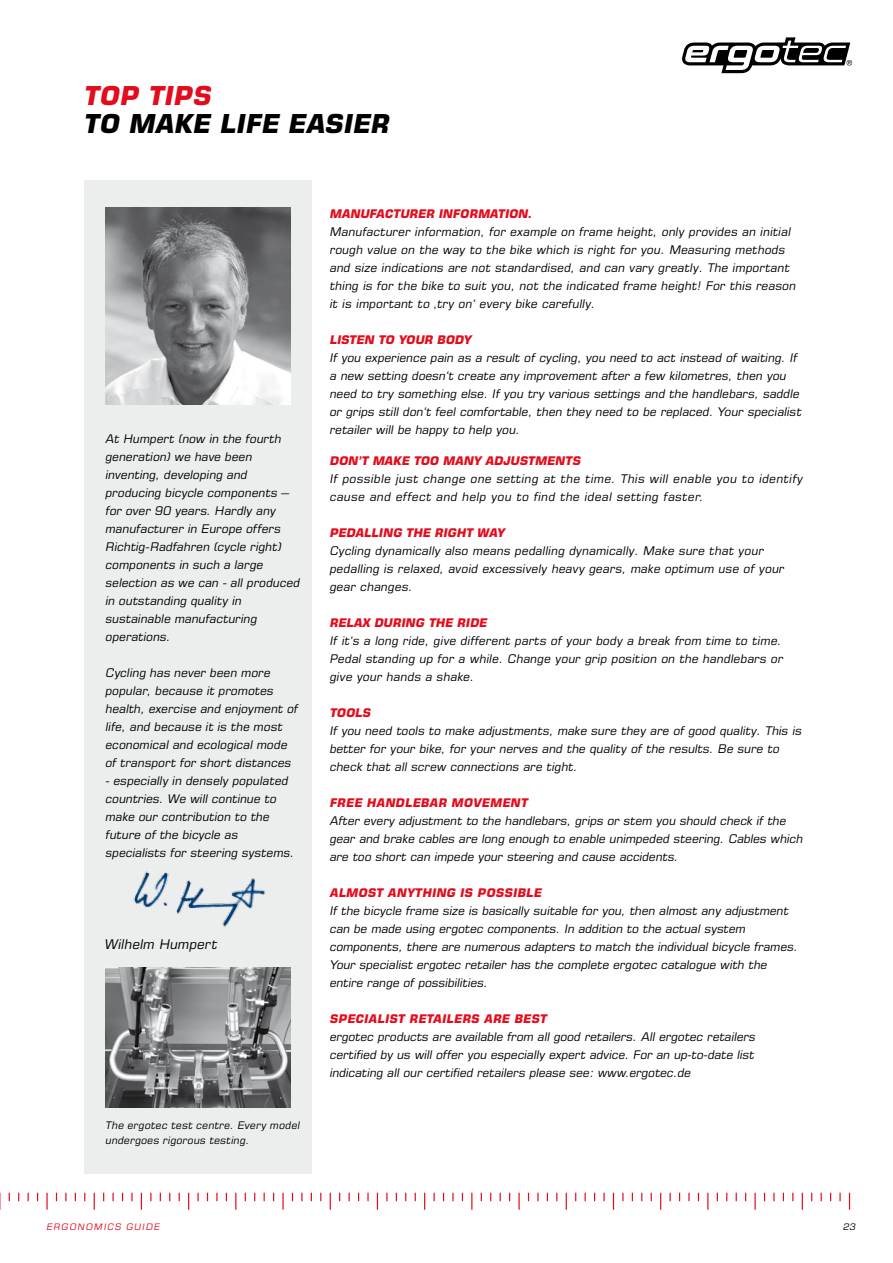
<style>
.page{position:relative;width:893px;height:1263px;background:#fff}
.page>*{position:absolute;margin:0;border:0;box-sizing:border-box;transform-origin:0 0}
.t1{font:italic 700 26.25px "Eurostile LT Pro";letter-spacing:.01em;color:#000}
.t2{font:italic 700 26.25px "Eurostile LT Pro";letter-spacing:.01em;color:#e30c1c}
.t3{font:italic 13.5px "Eurostile LT Pro";letter-spacing:.02em;color:#000}
.t4{font:italic 12px/18px "Eurostile LT Pro";letter-spacing:.01em;color:#000}
.t5{font:italic 12px/18px "Eurostile LT Pro";letter-spacing:.04em;color:#000}
.t6{font:italic 700 12px "Eurostile LT Pro";color:#e30c1c}
.t7{font:italic 700 12px "Eurostile LT Pro";letter-spacing:.02em;color:#e30c1c}
.t8{font:italic 10.5px/15px "Eurostile LT Pro";letter-spacing:.03em;color:#000}
.t9{font:italic 9px "Eurostile LT Pro";letter-spacing:.13em;color:#e30c1c}
.t10{font:italic 9px "Eurostile LT Pro";color:#000}
</style>
<div class="page">
<svg style="left:131px;top:1193px;width:2px;height:8px"></svg>
<svg style="left:65px;top:1193px;width:2px;height:8px"></svg>
<svg style="left:216px;top:1193px;width:2px;height:8px"></svg>
<svg style="left:197px;top:1193px;width:2px;height:8px"></svg>
<svg style="left:141px;top:1193px;width:1px;height:17px"></svg>
<svg style="left:94px;top:1193px;width:1px;height:17px"></svg>
<svg style="left:46px;top:1193px;width:2px;height:17px"></svg>
<svg style="left:0;top:1193px;width:1px;height:17px"></svg>
<svg style="left:188px;top:1193px;width:1px;height:17px"></svg>
<svg style="left:282px;top:1193px;width:2px;height:17px"></svg>
<svg style="left:235px;top:1193px;width:1px;height:17px"></svg>
<svg style="left:301px;top:1193px;width:2px;height:8px"></svg>
<svg style="left:330px;top:1193px;width:1px;height:17px"></svg>
<svg style="left:367px;top:1193px;width:2px;height:8px"></svg>
<svg style="left:424px;top:1193px;width:1px;height:17px"></svg>
<svg style="left:377px;top:1193px;width:1px;height:17px"></svg>
<svg style="left:603px;top:1193px;width:2px;height:8px"></svg>
<svg style="left:537px;top:1193px;width:2px;height:8px"></svg>
<svg style="left:452px;top:1193px;width:2px;height:8px"></svg>
<svg style="left:433px;top:1193px;width:2px;height:8px"></svg>
<svg style="left:688px;top:1193px;width:2px;height:8px"></svg>
<svg style="left:669px;top:1193px;width:2px;height:8px"></svg>
<svg style="left:613px;top:1193px;width:1px;height:17px"></svg>
<svg style="left:566px;top:1193px;width:1px;height:17px"></svg>
<svg style="left:518px;top:1193px;width:2px;height:17px"></svg>
<svg style="left:471px;top:1193px;width:1px;height:17px"></svg>
<svg style="left:660px;top:1193px;width:1px;height:17px"></svg>
<svg style="left:754px;top:1193px;width:2px;height:17px"></svg>
<svg style="left:707px;top:1193px;width:1px;height:17px"></svg>
<svg style="left:773px;top:1193px;width:2px;height:8px"></svg>
<svg style="left:802px;top:1193px;width:1px;height:17px"></svg>
<svg style="left:839px;top:1193px;width:2px;height:8px"></svg>
<svg style="left:849px;top:1193px;width:1px;height:17px"></svg>
<svg style="left:682px;top:37px;width:170px;height:36px"></svg>
<div style="left:85px;top:180px;width:227px;height:994px;background:#eceded"></div>
<img style="left:106px;top:208px;width:185px;height:197px">
<img style="left:106px;top:968px;width:185px;height:140px">
<img style="left:133px;top:871px;width:133px;height:56px">
<h1 class="t2" style="left:85px;top:79px;width:129px">TOP TIPS</h1>
<h1 class="t1" style="left:85px;top:108px;width:307px">TO MAKE LIFE EASIER</h1>
<p class="t4" style="left:106px;top:429px;width:196px">At Humpert (now in the fourth generation) we have been inventing, developing and producing bicycle components – for over 90 years. Hardly any manufacturer in Europe offers<br>Richtig-Radfahren (cycle right) components in such a large selection as we can - all produced in outstanding quality in sustainable manufacturing operations.</p>
<p class="t4" style="left:106px;top:663px;width:194px">Cycling has never been more popular, because it promotes health, exercise and enjoyment of life, and because it is the most economical and ecological mode of transport for short distances</p>
<p class="t4" style="left:106px;top:771px;width:190px">- especially in densely populated countries. We will continue to make our contribution to the future of the bicycle as specialists for steering systems.</p>
<p class="t3" style="left:105px;top:936px;width:114px">Wilhelm Humpert</p>
<p class="t8" style="left:106px;top:1117px;width:196px">The ergotec test centre. Every model undergoes rigorous testing.</p>
<p class="t6" style="left:330px;top:206px;width:204px">MANUFACTURER INFORMATION.</p>
<p class="t4" style="left:330px;top:222px;width:468px">Manufacturer information, for example on frame height, only provides an initial rough value on the way to the bike which is right for you. Measuring methods and size indications are not standardised, and can vary greatly. The important thing is for the bike to suit you, not the indicated frame height! For this reason it is important to ‚try on‘ every bike carefully.</p>
<p class="t6" style="left:330px;top:332px;width:143px">LISTEN TO YOUR BODY</p>
<p class="t4" style="left:330px;top:348px;width:473px">If you experience pain as a result of cycling, you need to act instead of waiting. If a new setting doesn‘t create any improvement after a few kilometres, then you need to try something else. If you try various settings and the handlebars, saddle or grips still don‘t feel comfortable, then they need to be replaced. Your specialist retailer will be happy to help you.</p>
<p class="t6" style="left:330px;top:453px;width:252px">DON’T MAKE TOO MANY ADJUSTMENTS</p>
<p class="t5" style="left:330px;top:470px;width:474px">If possible just change one setting at the time. This will enable you to identify cause and effect and help you to find the ideal setting faster.</p>
<p class="t6" style="left:330px;top:525px;width:177px">PEDALLING THE RIGHT WAY</p>
<p class="t4" style="left:330px;top:542px;width:456px">Cycling dynamically also means pedalling dynamically. Make sure that your pedalling is relaxed, avoid excessively heavy gears, make optimum use of your gear changes.</p>
<p class="t6" style="left:330px;top:615px;width:159px">RELAX DURING THE RIDE</p>
<p class="t4" style="left:330px;top:632px;width:455px">If it‘s a long ride, give different parts of your body a break from time to time.<br>Pedal standing up for a while. Change your grip position on the handlebars or give your hands a shake.</p>
<p class="t6" style="left:330px;top:705px;width:43px">TOOLS</p>
<p class="t4" style="left:330px;top:722px;width:473px">If you need tools to make adjustments, make sure they are of good quality. This is better for your bike, for your nerves and the quality of the results. Be sure to check that all screw connections are tight.</p>
<p class="t7" style="left:330px;top:795px;width:200px">FREE HANDLEBAR MOVEMENT</p>
<p class="t4" style="left:330px;top:812px;width:475px">After every adjustment to the handlebars, grips or stem you should check if the gear and brake cables are long enough to enable unimpeded steering. Cables which are too short can impede your steering and cause accidents.</p>
<p class="t7" style="left:330px;top:885px;width:213px">ALMOST ANYTHING IS POSSIBLE</p>
<p class="t4" style="left:330px;top:902px;width:469px">If the bicycle frame size is basically suitable for you, then almost any adjustment can be made using ergotec components. In addition to the actual system components, there are numerous adapters to match the individual bicycle frames.<br>Your specialist ergotec retailer has the complete ergotec catalogue with the entire range of possibilities.</p>
<p class="t7" style="left:330px;top:1011px;width:219px">SPECIALIST RETAILERS ARE BEST</p>
<p class="t4" style="left:330px;top:1028px;width:427px;text-align:justify">ergotec products are available from all good retailers. All ergotec retailers certified by us will offer you especially expert advice. For an up-to-date list indicating all our certified retailers please see: www.ergotec.de</p>
<p class="t9" style="left:47px;top:1221px;width:115px">ERGONOMICS GUIDE</p>
<p class="t10" style="left:843px;top:1221px;width:14px">23</p>
</div>
